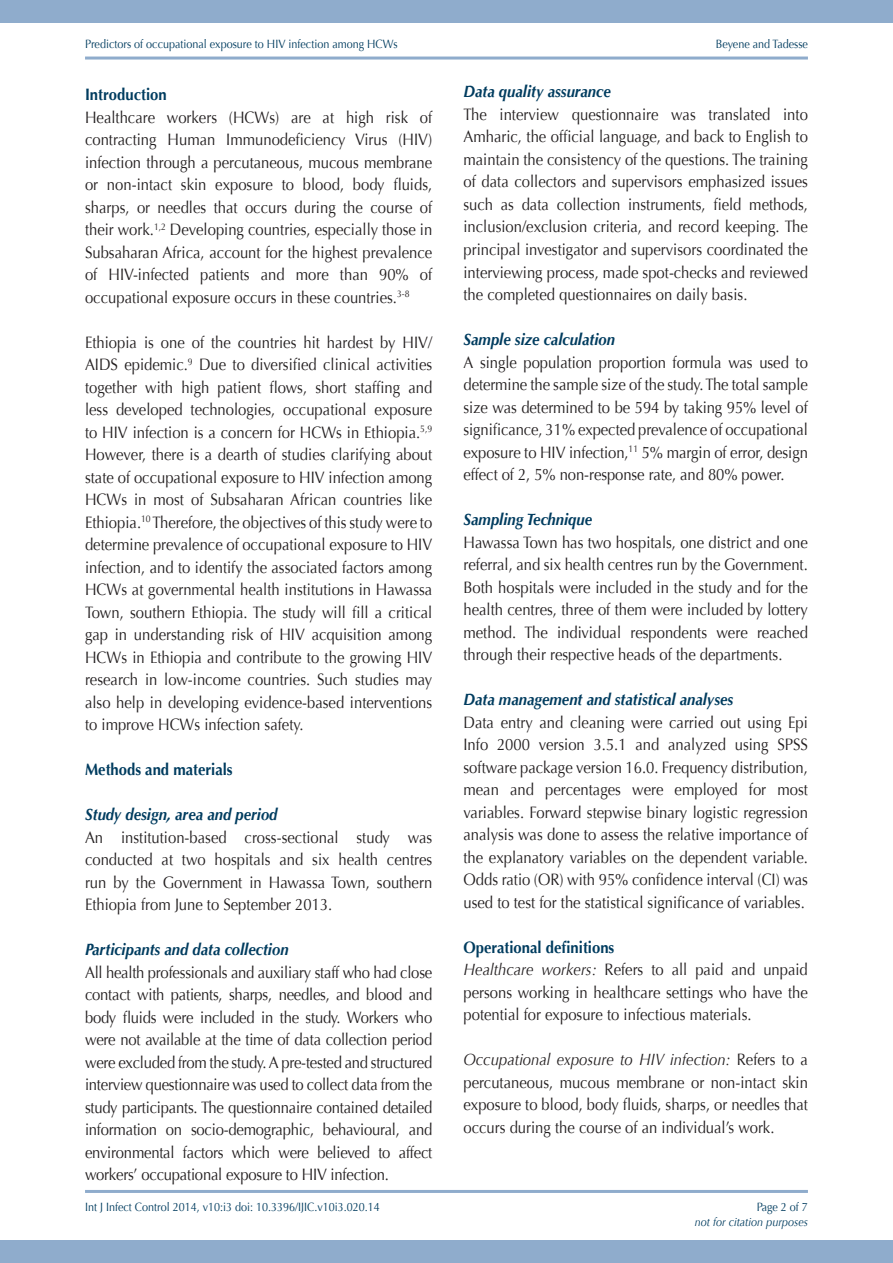
<style>
.page{position:relative;width:893px;height:1263px;background:#fff}
.page>*{position:absolute;margin:0;border:0;box-sizing:border-box;transform-origin:0 0}
.bodytext{font:16.5px/22.5px "Optima";color:#231f20;text-align:justify;scale:.9 1}
.sub2{font:italic 700 16.5px "Optima";color:#003c5f;scale:.9 1}
.sub1{font:700 16.5px "Optima";color:#003c5f;scale:.9 1}
.t1{font:12px "Optima";color:#003c5f;scale:.9 1}
.t2{font:italic 12px "Optima";color:#003c5f;scale:.9 1}
.s1{font-style:italic}
</style>
<div class="page">
<div style="left:0;top:0;width:893px;height:23px;background:#8faccc"></div>
<div style="left:0;top:1240px;width:893px;height:23px;background:#8faccc"></div>
<hr style="left:85px;top:1190px;width:723px;height:3px;background:#8faccc">
<hr style="left:85px;top:57px;width:723px;height:3px;background:#8faccc">
<p class="t1" style="left:85px;top:37px;width:349px">Predictors of occupational exposure to HIV infection among HCWs</p>
<p class="t1" style="left:716px;top:37px;width:104px">Beyene and Tadesse</p>
<p class="sub1" style="left:85px;top:85px;width:92px">Introduction</p>
<p class="bodytext" style="left:85px;top:106px;width:387px">Healthcare workers (HCWs) are at high risk of contracting Human Immunodeficiency Virus (HIV) infection through a percutaneous, mucous membrane or non-intact skin exposure to blood, body fluids, sharps, or needles that occurs during the course of their work.<sup>1,2</sup> Developing countries, especially those in Subsaharan Africa, account for the highest prevalence of HIV-infected patients and more than 90% of occupational exposure occurs in these countries.<sup>3-8</sup></p>
<p class="bodytext" style="left:85px;top:331px;width:387px">Ethiopia is one of the countries hit hardest by HIV/ AIDS epidemic.<sup>9</sup> Due to diversified clinical activities together with high patient flows, short staffing and less developed technologies, occupational exposure to HIV infection is a concern for HCWs in Ethiopia.<sup>5,9<br></sup>However, there is a dearth of studies clarifying about state of occupational exposure to HIV infection among HCWs in most of Subsaharan African countries like Ethiopia.<sup>10</sup> Therefore, the objectives of this study were to determine prevalence of occupational exposure to HIV infection, and to identify the associated factors among HCWs at governmental health institutions in Hawassa Town, southern Ethiopia. The study will fill a critical gap in understanding risk of HIV acquisition among HCWs in Ethiopia and contribute to the growing HIV research in low-income countries. Such studies may also help in developing evidence-based interventions to improve HCWs infection safety.</p>
<p class="sub1" style="left:85px;top:760px;width:166px">Methods and materials</p>
<p class="sub2" style="left:85px;top:805px;width:215px">Study design, area and period</p>
<p class="bodytext" style="left:85px;top:826px;width:387px">An institution-based cross-sectional study was conducted at two hospitals and six health centres run by the Government in Hawassa Town, southern Ethiopia from June to September 2013.</p>
<p class="sub2" style="left:85px;top:940px;width:228px">Participants and data collection</p>
<p class="bodytext" style="left:85px;top:961px;width:387px">All health professionals and auxiliary staff who had close contact with patients, sharps, needles, and blood and body fluids were included in the study. Workers who were not available at the time of data collection period were excluded from the study. A pre-tested and structured interview questionnaire was used to collect data from the study participants. The questionnaire contained detailed information on socio-demographic, behavioural, and environmental factors which were believed to affect workers’ occupational exposure to HIV infection.</p>
<p class="sub2" style="left:463px;top:82px;width:165px">Data quality assurance</p>
<p class="bodytext" style="left:463px;top:103px;width:384px">The interview questionnaire was translated into Amharic, the official language, and back to English to maintain the consistency of the questions. The training of data collectors and supervisors emphasized issues such as data collection instruments, field methods, inclusion/exclusion criteria, and record keeping. The principal investigator and supervisors coordinated the interviewing process, made spot-checks and reviewed the completed questionnaires on daily basis.</p>
<p class="sub2" style="left:463px;top:330px;width:170px">Sample size calculation</p>
<p class="bodytext" style="left:463px;top:351px;width:384px">A single population proportion formula was used to determine the sample size of the study. The total sample size was determined to be 594 by taking 95% level of significance, 31% expected prevalence of occupational exposure to HIV infection,<sup>11</sup> 5% margin of error, design effect of 2, 5% non-response rate, and 80% power.</p>
<p class="sub2" style="left:463px;top:510px;width:144px">Sampling Technique</p>
<p class="bodytext" style="left:463px;top:531px;width:384px">Hawassa Town has two hospitals, one district and one referral, and six health centres run by the Government.<br>Both hospitals were included in the study and for the health centres, three of them were included by lottery method. The individual respondents were reached through their respective heads of the departments.</p>
<p class="sub2" style="left:463px;top:690px;width:301px">Data management and statistical analyses</p>
<p class="bodytext" style="left:463px;top:711px;width:384px">Data entry and cleaning were carried out using Epi Info 2000 version 3.5.1 and analyzed using SPSS software package version 16.0. Frequency distribution, mean and percentages were employed for most variables. Forward stepwise binary logistic regression analysis was done to assess the relative importance of the explanatory variables on the dependent variable.<br>Odds ratio (OR) with 95% confidence interval (CI) was used to test for the statistical significance of variables.</p>
<p class="sub1" style="left:463px;top:937px;width:169px">Operational definitions</p>
<p class="bodytext" style="left:463px;top:958px;width:384px"><span class="s1">Healthcare workers:</span> Refers to all paid and unpaid persons working in healthcare settings who have the potential for exposure to infectious materials.</p>
<p class="bodytext" style="left:463px;top:1048px;width:384px"><span class="s1">Occupational exposure to HIV infection:</span> Refers to a percutaneous, mucous membrane or non-intact skin exposure to blood, body fluids, sharps, or needles that occurs during the course of an individual’s work.</p>
<p class="t1" style="left:85px;top:1200px;width:329px">Int J Infect Control 2014, v10:i3 doi: 10.3396/IJIC.v10i3.020.14</p>
<p class="t1" style="left:757px;top:1200px;width:58px">Page 2 of 7</p>
<p class="t2" style="left:695px;top:1215px;width:127px">not for citation purposes</p>
</div>
